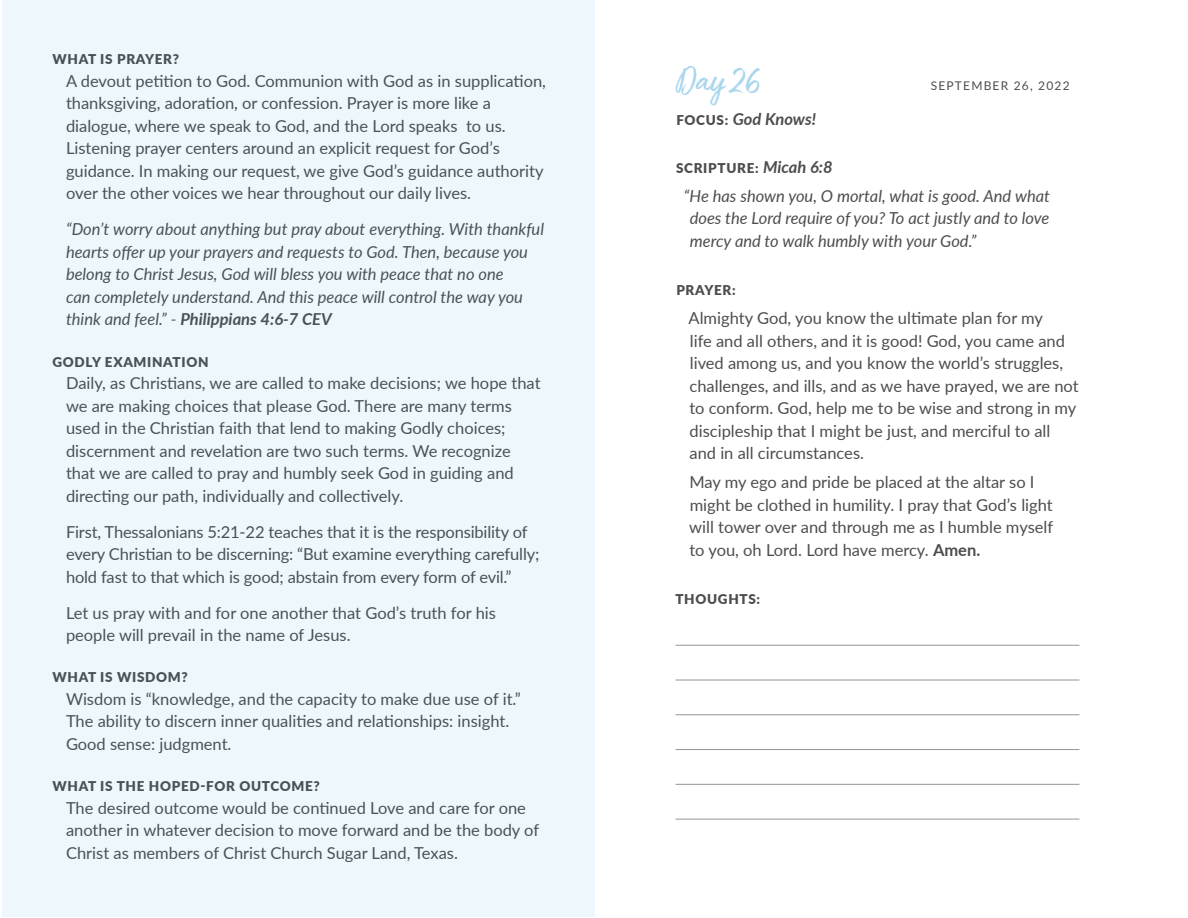
<style>
.page{position:relative;width:1188px;height:918px;background:#fff}
.page>*{position:absolute;margin:0;border:0;box-sizing:border-box;transform-origin:0 0}
.t1{font:36px "Amithen";color:#a7d5ed}
.t2{font:16.5px/22.5px "Lato";color:#4d4d4f}
.t3{font:italic 16.5px/22.5px "Lato";color:#4d4d4f}
.t4{font:italic 700 16.5px "Lato";letter-spacing:-.005em;color:#4d4d4f}
.t5{font:900 13.5px "Lato";letter-spacing:.05em;color:#4d4d4f}
.t6{font:12px "Lato";letter-spacing:.1em;color:#4d4d4f}
.s1{font-weight:700}
.s2{font-weight:900;font-style:normal;font-size:13.5px}
.s3{font-weight:700;font-style:italic;font-size:16.5px}
</style>
<div class="page">
<div style="left:2px;top:1px;width:593px;height:916px;background:#eef8fc"></div>
<hr style="left:676px;top:645px;width:403px;height:1px;background:#4d4d4f">
<hr style="left:676px;top:680px;width:403px;height:1px;background:#4d4d4f">
<hr style="left:676px;top:714px;width:403px;height:1px;background:#4d4d4f">
<hr style="left:676px;top:749px;width:403px;height:1px;background:#4d4d4f">
<hr style="left:676px;top:784px;width:403px;height:1px;background:#4d4d4f">
<hr style="left:676px;top:819px;width:403px;height:1px;background:#4d4d4f">
<p class="t5" style="left:52px;top:49px;width:128px">WHAT IS PRAYER?</p>
<p class="t2" style="left:66px;top:69px;width:482px">A devout petition to God. Communion with God as in supplication, thanksgiving, adoration, or confession. Prayer is more like a dialogue, where we speak to God, and the Lord speaks to us.<br>Listening prayer centers around an explicit request for God’s guidance. In making our request, we give God’s guidance authority over the other voices we hear throughout our daily lives.</p>
<p class="t3" style="left:66px;top:217px;width:480px">“Don’t worry about anything but pray about everything. With thankful hearts offer up your prayers and requests to God. Then, because you belong to Christ Jesus, God will bless you with peace that no one<br>can completely understand. And this peace will control the way you think and feel.” - <span class="s1">Philippians 4:6-7 CEV</span></p>
<p class="t5" style="left:52px;top:352px;width:158px">GODLY EXAMINATION</p>
<p class="t2" style="left:66px;top:371px;width:476px">Daily, as Christians, we are called to make decisions; we hope that we are making choices that please God. There are many terms used in the Christian faith that lend to making Godly choices; discernment and revelation are two such terms. We recognize that we are called to pray and humbly seek God in guiding and directing our path, individually and collectively.</p>
<p class="t2" style="left:66px;top:520px;width:475px">First, Thessalonians 5:21-22 teaches that it is the responsibility of every Christian to be discerning: “But examine everything carefully; hold fast to that which is good; abstain from every form of evil.”</p>
<p class="t2" style="left:66px;top:601px;width:432px">Let us pray with and for one another that God’s truth for his people will prevail in the name of Jesus.</p>
<p class="t5" style="left:52px;top:667px;width:137px">WHAT IS WISDOM?</p>
<p class="t2" style="left:66px;top:687px;width:456px">Wisdom is “knowledge, and the capacity to make due use of it.”<br>The ability to discern inner qualities and relationships: insight.<br>Good sense: judgment.</p>
<p class="t5" style="left:52px;top:776px;width:269px">WHAT IS THE HOPED-FOR OUTCOME?</p>
<p class="t2" style="left:66px;top:796px;width:475px">The desired outcome would be continued Love and care for one another in whatever decision to move forward and be the body of<br>Christ as members of Christ Church Sugar Land, Texas.</p>
<h1 class="t1" style="left:676px;top:59px;width:86px">Day 26</h1>
<p class="t6" style="left:931px;top:77px;width:140px">SEPTEMBER 26, 2022</p>
<p class="t4" style="left:676px;top:106px;width:141px"><span class="s2">FOCUS:</span> God Knows!</p>
<p class="t5" style="left:676px;top:157px;width:158px">SCRIPTURE: <span class="s3">Micah 6:8</span></p>
<p class="t3" style="left:690px;top:184px;width:362px;text-align:justify;text-indent:-6px">“He has shown you, O mortal, what is good. And what does the Lord require of you? To act justly and to love mercy and to walk humbly with your God.”</p>
<p class="t5" style="left:676px;top:280px;width:61px">PRAYER:</p>
<p class="t2" style="left:689px;top:306px;width:392px">Almighty God, you know the ultimate plan for my<br>life and all others, and it is good! God, you came and lived among us, and you know the world’s struggles, challenges, and ills, and as we have prayed, we are not to conform. God, help me to be wise and strong in my discipleship that I might be just, and merciful to all and in all circumstances.</p>
<p class="t2" style="left:689px;top:470px;width:365px">May my ego and pride be placed at the altar so I might be clothed in humility. I pray that God’s light will tower over and through me as I humble myself to you, oh Lord. Lord have mercy. <span class="s1">Amen.</span></p>
<p class="t5" style="left:675px;top:589px;width:86px">THOUGHTS:</p>
</div>
